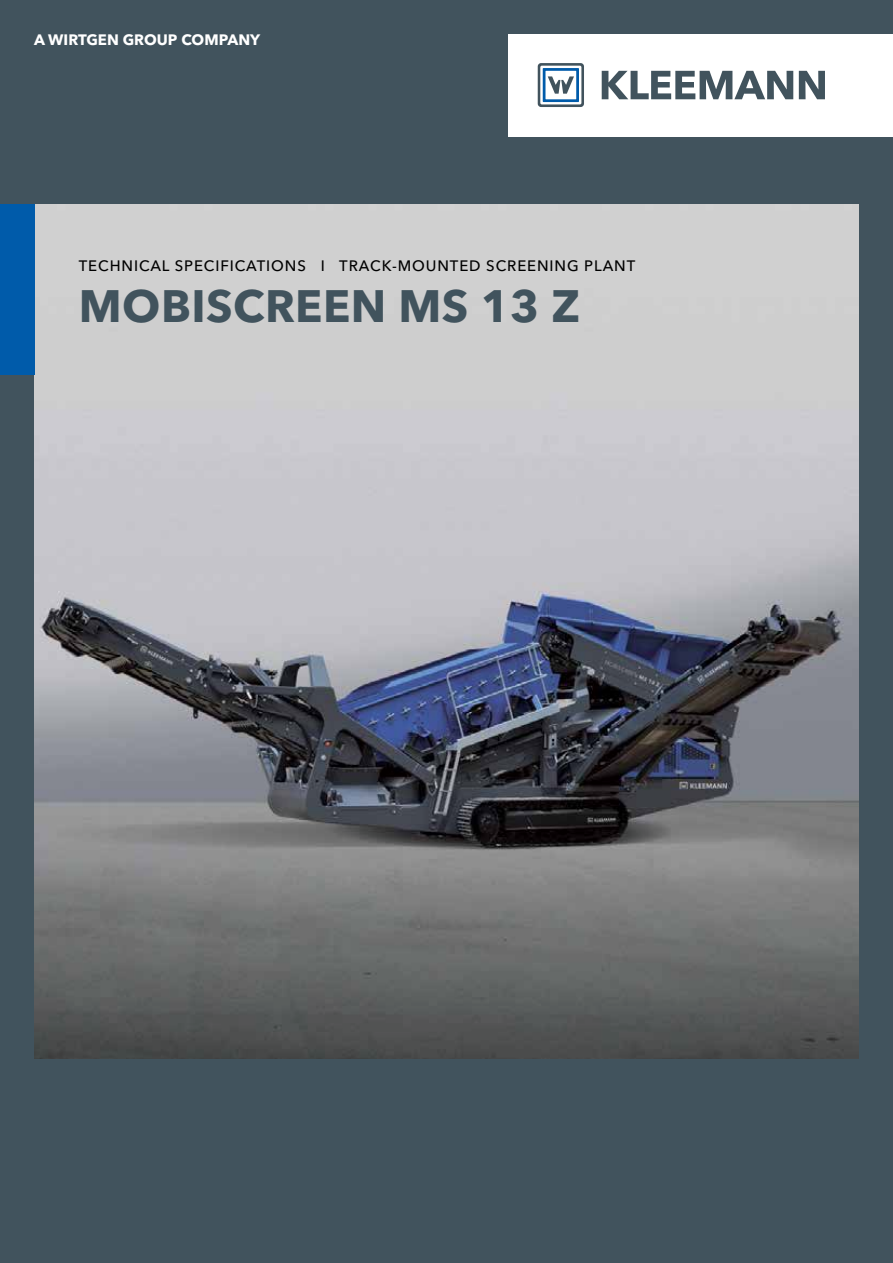
<style>
.page{position:relative;width:893px;height:1263px;background:#41535d}
.page>*{position:absolute;margin:0;border:0;box-sizing:border-box;transform-origin:0 0}
.t1{font:700 45px "Avenir Next LT Pro";letter-spacing:.01em;color:#41535d}
.t2{font:500 15px "Avenir Next LT Pro";letter-spacing:.06em;color:#000}
.t3{font:700 15px "Avenir Next LT Pro";color:#fff}
</style>
<div class="page">
<img style="left:34px;top:204px;width:825px;height:855px">
<div style="left:0;top:204px;width:34px;height:170px;background:#005baa"></div>
<div style="left:509px;top:34px;width:384px;height:102px;background:#fff"></div>
<svg style="left:602px;top:71px;width:191px;height:28px"></svg>
<svg style="left:799px;top:71px;width:26px;height:28px"></svg>
<svg style="left:538px;top:63px;width:46px;height:44px"></svg>
<p class="t3" style="left:34px;top:31px;width:228px">A WIRTGEN GROUP COMPANY</p>
<p class="t2" style="left:79px;top:257px;width:558px">TECHNICAL SPECIFICATIONS I TRACK-MOUNTED SCREENING PLANT</p>
<h1 class="t1" style="left:79px;top:279px;width:503px">MOBISCREEN MS 13 Z</h1>
</div>
